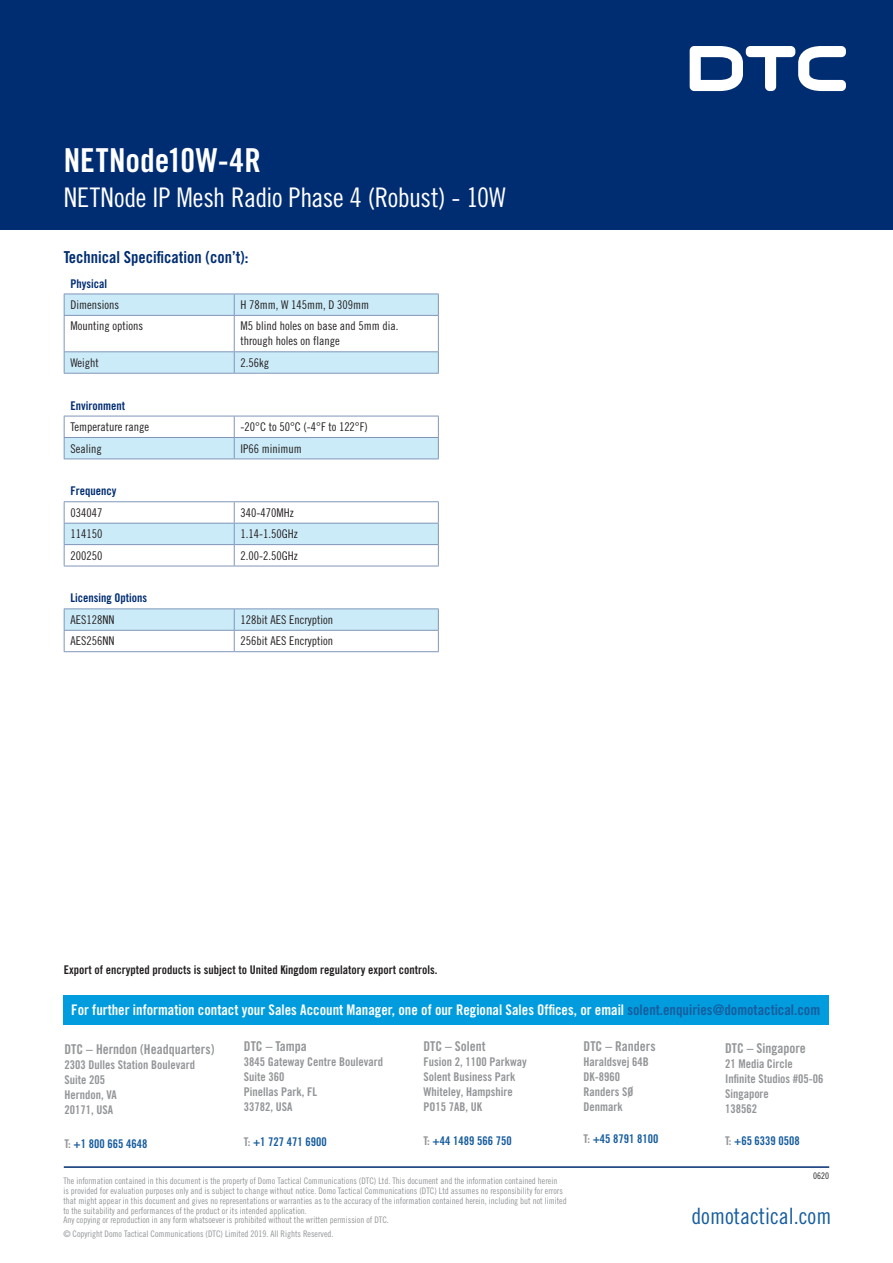
<style>
.page{position:relative;width:893px;height:1263px;background:#fff}
.page>*{position:absolute;margin:0;border:0;box-sizing:border-box;transform-origin:0 0}
.Title_continued{font:33px "Trade Gothic LT Pro Bd Cn 20";color:#fff}
.Description_continue{font:27px "Trade Gothic LT Pro Cn 18";letter-spacing:-.015em;color:#fff}
.t1{font:22.5px "Trade Gothic LT Pro Cn 18";color:#175d9e}
.Subheading{font:16.5px "Trade Gothic LT Pro Bd Cn 20";color:#002d72}
.t2{font:14.7px "Trade Gothic LT Pro Bd Cn 20";color:#fff}
.t3{font:13.5px "Trade Gothic LT Pro Bd Cn 20";color:#939598}
.Bodycopy_Table{font:12px/15px "Trade Gothic LT Pro Cn 18";color:#231f20}
.t4{font:12px/15px "Trade Gothic LT Pro Bd Cn 20";color:#939598}
.t5{font:12px "Trade Gothic LT Pro Bd Cn 20";color:#231f20}
.t6{font:12px "Trade Gothic LT Pro Bd Cn 20";color:#175d9e}
.Bodycopy_Table_Bold{font:12px "Trade Gothic LT Pro Bd Cn 20";color:#002d72}
.t7{font:9px/9.8px "Trade Gothic LT Pro Cn 18";color:#939598}
.t8{font:9px "Trade Gothic LT Pro Cn 18";color:#231f20}
.s1{color:#175d9e}
.s2{color:#939598}
</style>
<div class="page">
<div style="left:64px;top:995px;width:765px;height:30px;background:#009cde"></div>
<hr style="left:64px;top:1166px;width:765px;height:2px;background:#002d72">
<div style="left:0;top:0;width:893px;height:230px;background:#002d72"></div>
<svg style="left:690px;top:46px;width:156px;height:45px"></svg>
<svg style="left:65px;top:295px;width:373px;height:335px"></svg>
<svg style="left:65px;top:395px;width:373px;height:192px"></svg>
<hr style="left:64px;top:394px;width:170px;height:1px;background:#fff">
<hr style="left:234px;top:394px;width:205px;height:1px;background:#fff">
<hr style="left:64px;top:480px;width:170px;height:1px;background:#fff">
<hr style="left:234px;top:480px;width:205px;height:1px;background:#fff">
<hr style="left:64px;top:587px;width:170px;height:1px;background:#fff">
<hr style="left:234px;top:587px;width:205px;height:1px;background:#fff">
<hr style="left:64px;top:294px;width:170px;height:1px;background:#8096b9">
<svg style="left:64px;top:293px;width:1px;height:22px"></svg>
<hr style="left:234px;top:294px;width:205px;height:1px;background:#8096b9">
<svg style="left:234px;top:293px;width:1px;height:22px"></svg>
<svg style="left:438px;top:293px;width:1px;height:22px"></svg>
<hr style="left:64px;top:315px;width:170px;height:1px;background:#8096b9">
<hr style="left:64px;top:316px;width:1px;height:35px;background:#8096b9">
<hr style="left:234px;top:315px;width:205px;height:1px;background:#8096b9">
<hr style="left:234px;top:316px;width:1px;height:35px;background:#8096b9">
<hr style="left:438px;top:316px;width:1px;height:35px;background:#8096b9">
<hr style="left:64px;top:351px;width:170px;height:1px;background:#8096b9">
<hr style="left:234px;top:351px;width:205px;height:1px;background:#8096b9">
<hr style="left:64px;top:373px;width:170px;height:1px;background:#8096b9">
<hr style="left:234px;top:373px;width:205px;height:1px;background:#8096b9">
<hr style="left:64px;top:416px;width:170px;height:1px;background:#8096b9">
<hr style="left:234px;top:416px;width:205px;height:1px;background:#8096b9">
<hr style="left:64px;top:437px;width:170px;height:1px;background:#8096b9">
<hr style="left:234px;top:437px;width:205px;height:1px;background:#8096b9">
<hr style="left:64px;top:458px;width:170px;height:1px;background:#8096b9">
<hr style="left:234px;top:458px;width:205px;height:1px;background:#8096b9">
<hr style="left:64px;top:501px;width:170px;height:1px;background:#8096b9">
<hr style="left:234px;top:501px;width:205px;height:1px;background:#8096b9">
<hr style="left:64px;top:523px;width:170px;height:1px;background:#8096b9">
<hr style="left:234px;top:523px;width:205px;height:1px;background:#8096b9">
<hr style="left:64px;top:544px;width:170px;height:1px;background:#8096b9">
<hr style="left:234px;top:544px;width:205px;height:1px;background:#8096b9">
<hr style="left:64px;top:566px;width:170px;height:1px;background:#8096b9">
<hr style="left:234px;top:566px;width:205px;height:1px;background:#8096b9">
<hr style="left:64px;top:608px;width:170px;height:1px;background:#8096b9">
<hr style="left:234px;top:608px;width:205px;height:1px;background:#8096b9">
<hr style="left:64px;top:630px;width:170px;height:1px;background:#8096b9">
<svg style="left:64px;top:352px;width:1px;height:299px"></svg>
<hr style="left:234px;top:630px;width:205px;height:1px;background:#8096b9">
<svg style="left:234px;top:352px;width:1px;height:299px"></svg>
<svg style="left:438px;top:352px;width:1px;height:299px"></svg>
<hr style="left:64px;top:651px;width:170px;height:1px;background:#8096b9">
<hr style="left:234px;top:651px;width:205px;height:1px;background:#8096b9">
<p class="Title_continued" style="left:64px;top:141px;width:199px">NETNode10W-4R</p>
<p class="Description_continue" style="left:64px;top:182px;width:443px">NETNode IP Mesh Radio Phase 4 (Robust) - 10W</p>
<p class="Subheading" style="left:64px;top:247px;width:186px">Technical Specification (con’t):</p>
<p class="Bodycopy_Table_Bold" style="left:71px;top:276px;width:38px">Physical</p>
<p class="Bodycopy_Table" style="left:71px;top:297px;width:50px">Dimensions</p>
<p class="Bodycopy_Table" style="left:241px;top:297px;width:130px">H 78mm, W 145mm, D 309mm</p>
<p class="Bodycopy_Table" style="left:71px;top:318px;width:74px">Mounting options</p>
<p class="Bodycopy_Table" style="left:241px;top:318px;width:159px">M5 blind holes on base and 5mm dia. through holes on flange</p>
<p class="Bodycopy_Table" style="left:71px;top:355px;width:30px">Weight</p>
<p class="Bodycopy_Table" style="left:241px;top:355px;width:30px">2.56kg</p>
<p class="Bodycopy_Table_Bold" style="left:71px;top:398px;width:56px">Environment</p>
<p class="Bodycopy_Table" style="left:71px;top:419px;width:80px">Temperature range</p>
<p class="Bodycopy_Table" style="left:241px;top:419px;width:129px">-20°C to 50°C (-4°F to 122°F)</p>
<p class="Bodycopy_Table" style="left:71px;top:441px;width:33px">Sealing</p>
<p class="Bodycopy_Table" style="left:241px;top:441px;width:63px">IP66 minimum</p>
<p class="Bodycopy_Table_Bold" style="left:71px;top:484px;width:47px">Frequency</p>
<p class="Bodycopy_Table" style="left:71px;top:505px;width:33px">034047</p>
<p class="Bodycopy_Table" style="left:241px;top:505px;width:55px">340-470MHz</p>
<p class="Bodycopy_Table" style="left:71px;top:526px;width:33px">114150</p>
<p class="Bodycopy_Table" style="left:241px;top:526px;width:59px">1.14-1.50GHz</p>
<p class="Bodycopy_Table" style="left:71px;top:548px;width:33px">200250</p>
<p class="Bodycopy_Table" style="left:241px;top:548px;width:59px">2.00-2.50GHz</p>
<p class="Bodycopy_Table_Bold" style="left:71px;top:591px;width:78px">Licensing Options</p>
<p class="Bodycopy_Table" style="left:71px;top:612px;width:45px">AES128NN</p>
<p class="Bodycopy_Table" style="left:241px;top:612px;width:94px">128bit AES Encryption</p>
<p class="Bodycopy_Table" style="left:71px;top:633px;width:45px">AES256NN</p>
<p class="Bodycopy_Table" style="left:241px;top:633px;width:94px">256bit AES Encryption</p>
<h3 class="t5" style="left:64px;top:962px;width:375px">Export of encrypted products is subject to United Kingdom regulatory export controls.</h3>
<h3 class="t2" style="left:71px;top:1001px;width:750px">For further information contact your Sales Account Manager, one of our Regional Sales Offices, or email <span class="s1">solent.enquiries@domotactical.com</span></h3>
<h3 class="t3" style="left:64px;top:1041px;width:151px">DTC – Herndon (Headquarters)</h3>
<h3 class="t4" style="left:64px;top:1057px;width:132px">2303 Dulles Station Boulevard<br>Suite 205<br>Herndon, VA<br>20171, USA</h3>
<h3 class="t6" style="left:64px;top:1136px;width:84px"><span class="s2">T:</span> +1 800 665 4648</h3>
<h3 class="t3" style="left:244px;top:1038px;width:64px">DTC – Tampa</h3>
<h3 class="t4" style="left:244px;top:1054px;width:141px">3845 Gateway Centre Boulevard<br>Suite 360<br>Pinellas Park, FL<br>33782, USA</h3>
<h3 class="t6" style="left:244px;top:1134px;width:84px"><span class="s2">T:</span> +1 727 471 6900</h3>
<h3 class="t3" style="left:423px;top:1037px;width:64px">DTC – Solent</h3>
<h3 class="t4" style="left:423px;top:1054px;width:105px">Fusion 2, 1100 Parkway<br>Solent Business Park<br>Whiteley, Hampshire<br>PO15 7AB, UK</h3>
<h3 class="t6" style="left:423px;top:1133px;width:90px"><span class="s2">T:</span> +44 1489 566 750</h3>
<p class="t7" style="left:63px;top:1176px;width:505px">The information contained in this document is the property of Domo Tactical Communications (DTC) Ltd. This document and the information contained herein<br>is provided for evaluation purposes only and is subject to change without notice. Domo Tactical Communications (DTC) Ltd assumes no responsibility for errors that might appear in this document and gives no representations or warranties as to the accuracy of the information contained herein, including but not limited to the suitability and performances of the product or its intended application.<br>Any copying or reproduction in any form whatsoever is prohibited without the written permission of DTC.</p>
<p class="t7" style="left:63px;top:1229px;width:272px">© Copyright Domo Tactical Communications (DTC) Limited 2019. All Rights Reserved.</p>
<h3 class="t3" style="left:584px;top:1038px;width:73px">DTC – Randers</h3>
<h3 class="t4" style="left:584px;top:1054px;width:67px">Haraldsvej 64B<br>DK-8960<br>Randers SØ<br>Denmark</h3>
<h3 class="t6" style="left:584px;top:1132px;width:76px"><span class="s2">T:</span> +45 8791 8100</h3>
<h3 class="t3" style="left:725px;top:1040px;width:82px">DTC – Singapore</h3>
<h3 class="t4" style="left:725px;top:1056px;width:100px">21 Media Circle<br>Infinite Studios #05-06<br>Singapore<br>138562</h3>
<h3 class="t6" style="left:725px;top:1133px;width:76px"><span class="s2">T:</span> +65 6339 0508</h3>
<p class="t8" style="left:813px;top:1170px;width:17px">0620</p>
<h3 class="t1" style="left:691px;top:1202px;width:141px">domotactical.com</h3>
</div>
